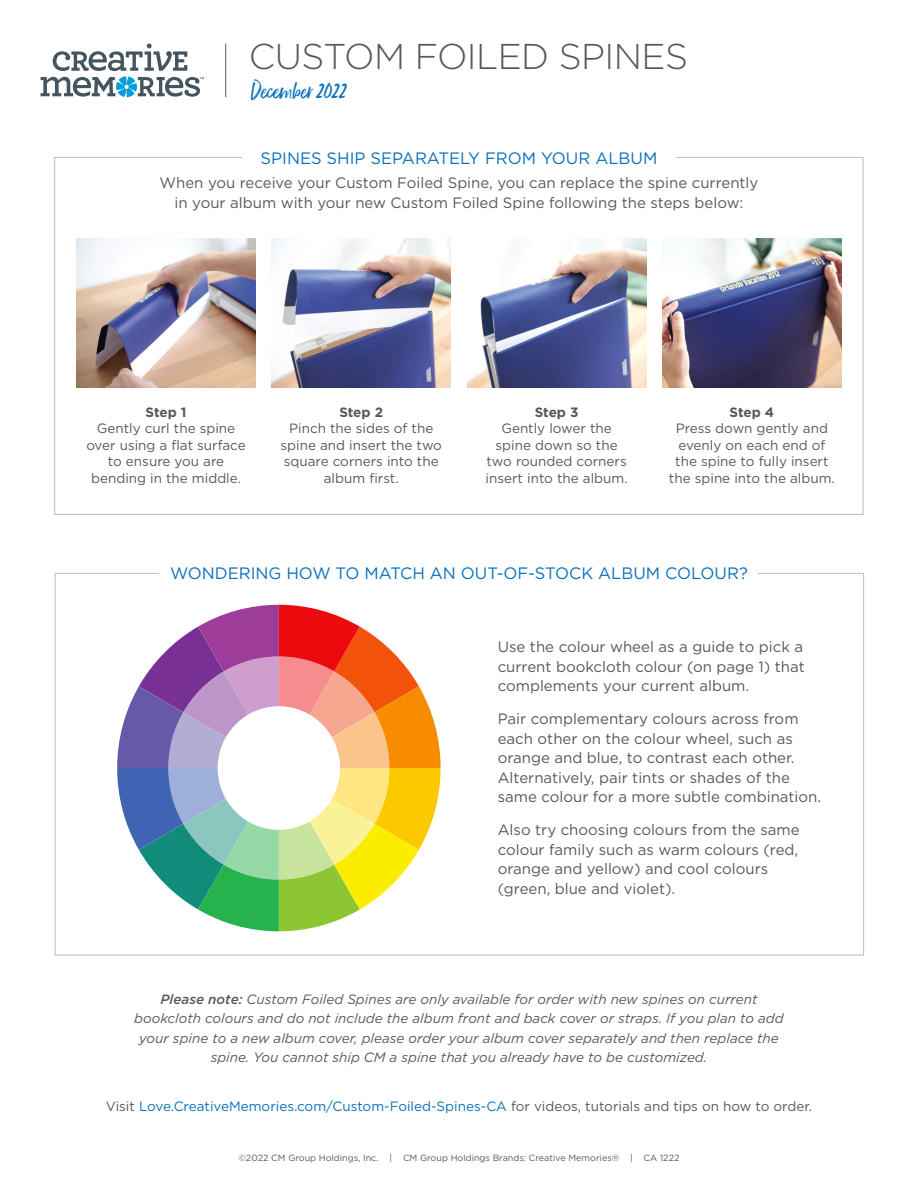
<style>
.page{position:relative;width:918px;height:1188px;background:#fff}
.page>*{position:absolute;margin:0;border:0;box-sizing:border-box;transform-origin:0 0}
.t1{font:300 35.85px "Gotham";letter-spacing:-.015em;color:#57585a}
.t2{font:21px "Ernestand Emily";color:#0a71ba}
.t3{font:16.5px "Gotham";color:#0a71ba}
.t4{font:15px/19.5px "Gotham";color:#57585a}
.t5{font:13.5px/16.5px "Gotham";color:#57585a;text-align:center}
.t6{font:italic 13.5px/19.5px "Gotham";color:#57585a;text-align:center}
.t7{font:13.5px "Gotham";color:#0a71ba}
.t8{font:9px "Gotham";color:#57585a}
.s1{font-size:25.5px}
.s2{font-weight:700}
.s3{font-weight:500}
.s4{color:#57585a}
</style>
<div class="page">
<hr style="left:225px;top:44px;width:1px;height:53px;background:#57585a">
<svg style="left:41px;top:44px;width:163px;height:53px"></svg>
<img style="left:77px;top:238px;width:179px;height:150px">
<img style="left:272px;top:238px;width:179px;height:150px">
<img style="left:467px;top:238px;width:179px;height:150px">
<img style="left:662px;top:238px;width:179px;height:150px">
<svg style="left:117px;top:605px;width:324px;height:326px"></svg>
<p class="t1" style="left:249px;top:34px;width:441px">CUSTOM FOILED SPINES</p>
<p class="t2" style="left:251px;top:77px;width:99px">December <span class="s1">2022</span></p>
<p class="t3" style="left:261px;top:149px;width:398px">SPINES SHIP SEPARATELY FROM YOUR ALBUM</p>
<p class="t4" style="left:160px;top:173px;width:600px;text-align:center">When you receive your Custom Foiled Spine, you can replace the spine currently in your album with your new Custom Foiled Spine following the steps below:</p>
<p class="t5" style="left:86px;top:404px;width:161px"><span class="s2">Step 1<br></span>Gently curl the spine over using a flat surface to ensure you are bending in the middle.</p>
<p class="t5" style="left:280px;top:404px;width:163px"><span class="s2">Step 2<br></span>Pinch the sides of the spine and insert the two square corners into the album first.</p>
<p class="t5" style="left:486px;top:404px;width:144px"><span class="s2">Step 3<br></span>Gently lower the spine down so the two rounded corners insert into the album.</p>
<p class="t5" style="left:669px;top:404px;width:167px"><span class="s2">Step 4<br></span>Press down gently and evenly on each end of the spine to fully insert the spine into the album.</p>
<p class="t3" style="left:170px;top:564px;width:579px">WONDERING HOW TO MATCH AN OUT-OF-STOCK ALBUM COLOUR?</p>
<p class="t4" style="left:498px;top:637px;width:309px">Use the colour wheel as a guide to pick a current bookcloth colour (on page 1) that complements your current album.</p>
<p class="t4" style="left:498px;top:709px;width:325px">Pair complementary colours across from each other on the colour wheel, such as orange and blue, to contrast each other.<br>Alternatively, pair tints or shades of the same colour for a more subtle combination.</p>
<p class="t4" style="left:498px;top:820px;width:303px">Also try choosing colours from the same colour family such as warm colours (red, orange and yellow) and cool colours (green, blue and violet).</p>
<p class="t6" style="left:134px;top:989px;width:651px"><span class="s3">Please note:</span> Custom Foiled Spines are only available for order with new spines on current bookcloth colours and do not include the album front and back cover or straps. If you plan to add your spine to a new album cover, please order your album cover separately and then replace the spine. You cannot ship CM a spine that you already have to be customized.</p>
<p class="t7" style="left:106px;top:1099px;width:708px"><span class="s4">Visit</span> Love.CreativeMemories.com/Custom-Foiled-Spines-CA <span class="s4">for videos, tutorials and tips on how to order.</span></p>
<p class="t8" style="left:239px;top:1153px;width:442px">©2022 CM Group Holdings, Inc. | CM Group Holdings Brands: Creative Memories® | CA 1222</p>
</div>
